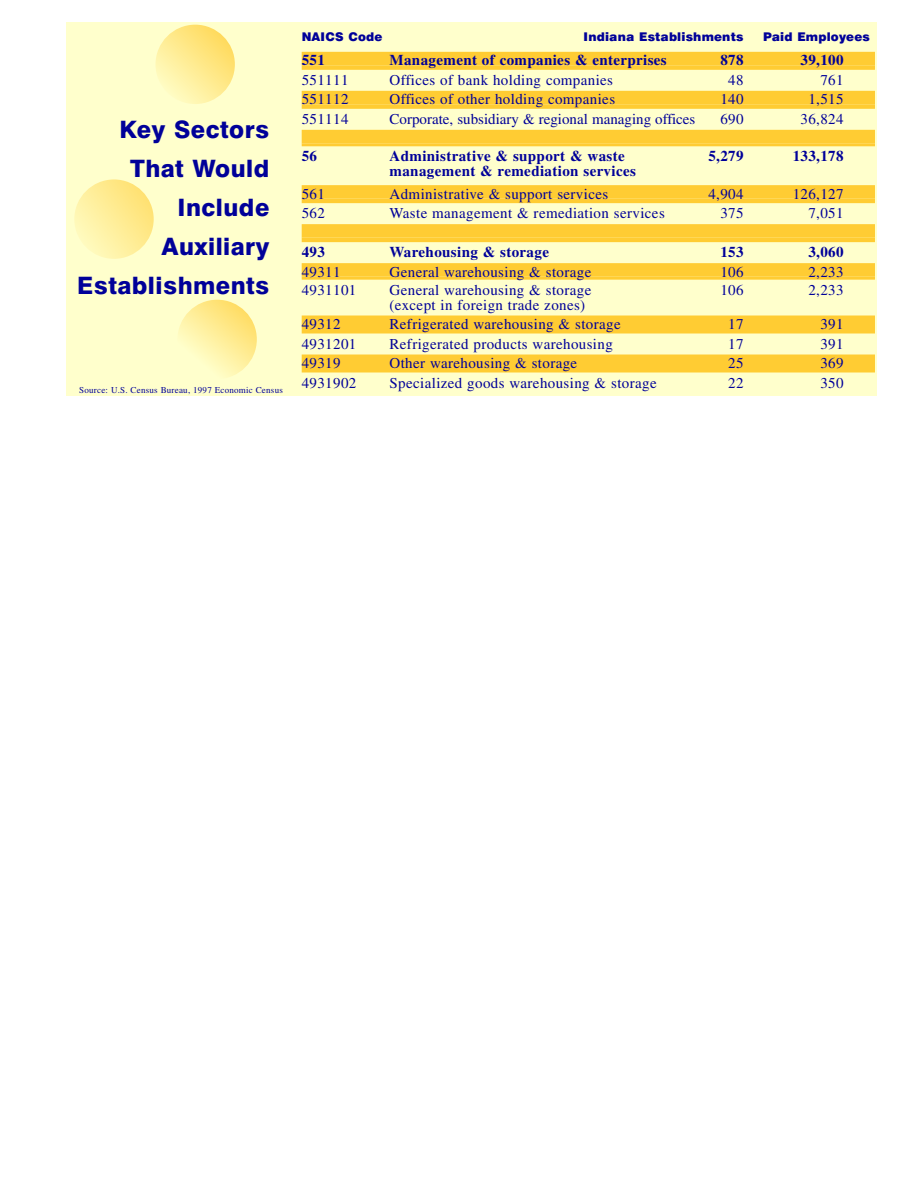
<style>
.page{position:relative;width:918px;height:1188px;background:#fff}
.page>*{position:absolute;margin:0;border:0;box-sizing:border-box;transform-origin:0 0}
.t1{font:800 24px/39px "Swiss 721 BT";letter-spacing:.02em;color:#009;text-align:right}
.t2{font:15px "Times";letter-spacing:.025em;color:#009}
.t3{font:700 15px "Times";letter-spacing:.025em;color:#009}
.t4{font:15px "Times";color:#009}
.t5{font:900 12px "Swiss 721 BT";letter-spacing:.015em;color:#009}
.t6{font:9px "Times";letter-spacing:.025em;color:#009}
</style>
<div class="page">
<div style="left:67px;top:22px;width:810px;height:374px;background:#ffc"></div>
<div style="left:302px;top:52px;width:573px;height:13px;background:#fc3"></div>
<div style="left:302px;top:65px;width:573px;height:5px;background:#fc3"></div>
<div style="left:302px;top:91px;width:573px;height:13px;background:#fc3"></div>
<div style="left:302px;top:104px;width:573px;height:5px;background:#fc3"></div>
<div style="left:302px;top:130px;width:573px;height:13px;background:#fc3"></div>
<hr style="left:302px;top:143px;width:573px;height:3px;background:#fc3">
<div style="left:302px;top:185px;width:573px;height:14px;background:#fc3"></div>
<hr style="left:302px;top:199px;width:573px;height:4px;background:#fc3">
<div style="left:302px;top:224px;width:573px;height:14px;background:#fc3"></div>
<hr style="left:302px;top:238px;width:573px;height:4px;background:#fc3">
<div style="left:302px;top:263px;width:573px;height:14px;background:#fc3"></div>
<hr style="left:302px;top:277px;width:573px;height:3px;background:#fc3">
<div style="left:302px;top:316px;width:573px;height:13px;background:#fc3"></div>
<div style="left:302px;top:329px;width:573px;height:5px;background:#fc3"></div>
<div style="left:302px;top:355px;width:573px;height:13px;background:#fc3"></div>
<div style="left:302px;top:368px;width:573px;height:5px;background:#fc3"></div>
<svg style="left:156px;top:25px;width:79px;height:79px;background:#ffeb90"></svg>
<svg style="left:74px;top:179px;width:80px;height:80px;background:#ffed99"></svg>
<svg style="left:177px;top:300px;width:80px;height:79px"></svg>
<h1 class="t1" style="left:77px;top:110px;width:194px">Key Sectors<br>That Would<br>Include<br>Auxiliary<br>Establishments</h1>
<p class="t6" style="left:79px;top:384px;width:205px">Source: U.S. Census Bureau, 1997 Economic Census</p>
<p class="t5" style="left:302px;top:30px;width:82px">NAICS Code</p>
<p class="t5" style="left:584px;top:30px;width:161px">Indiana Establishments</p>
<p class="t5" style="left:763px;top:30px;width:108px">Paid Employees</p>
<p class="t3" style="left:302px;top:51px;width:25px">551</p>
<p class="t3" style="left:390px;top:51px;width:279px">Management of companies &amp; enterprises</p>
<p class="t3" style="left:720px;top:51px;width:25px">878</p>
<p class="t3" style="left:801px;top:51px;width:45px">39,100</p>
<p class="t2" style="left:302px;top:71px;width:48px">551111</p>
<p class="t2" style="left:390px;top:71px;width:225px">Offices of bank holding companies</p>
<p class="t2" style="left:728px;top:71px;width:17px">48</p>
<p class="t2" style="left:820px;top:71px;width:25px">761</p>
<p class="t2" style="left:302px;top:91px;width:48px">551112</p>
<p class="t2" style="left:390px;top:91px;width:227px">Offices of other holding companies</p>
<p class="t2" style="left:720px;top:91px;width:25px">140</p>
<p class="t2" style="left:808px;top:91px;width:37px">1,515</p>
<p class="t2" style="left:302px;top:110px;width:48px">551114</p>
<p class="t4" style="left:390px;top:110px;width:307px">Corporate, subsidiary &amp; regional managing offices</p>
<p class="t2" style="left:720px;top:110px;width:25px">690</p>
<p class="t2" style="left:801px;top:110px;width:45px">36,824</p>
<p class="t3" style="left:302px;top:147px;width:17px">56</p>
<p class="t3" style="left:390px;top:147px;width:237px">Administrative &amp; support &amp; waste</p>
<p class="t3" style="left:708px;top:147px;width:37px">5,279</p>
<p class="t3" style="left:793px;top:147px;width:52px">133,178</p>
<p class="t3" style="left:390px;top:162px;width:248px">management &amp; remediation services</p>
<p class="t2" style="left:302px;top:185px;width:25px">561</p>
<p class="t2" style="left:390px;top:185px;width:220px">Administrative &amp; support services</p>
<p class="t2" style="left:708px;top:185px;width:37px">4,904</p>
<p class="t2" style="left:793px;top:185px;width:52px">126,127</p>
<p class="t2" style="left:302px;top:205px;width:25px">562</p>
<p class="t2" style="left:390px;top:205px;width:277px">Waste management &amp; remediation services</p>
<p class="t2" style="left:720px;top:205px;width:25px">375</p>
<p class="t2" style="left:808px;top:205px;width:37px">7,051</p>
<p class="t3" style="left:302px;top:243px;width:25px">493</p>
<p class="t3" style="left:390px;top:243px;width:161px">Warehousing &amp; storage</p>
<p class="t3" style="left:720px;top:243px;width:25px">153</p>
<p class="t3" style="left:808px;top:243px;width:37px">3,060</p>
<p class="t2" style="left:302px;top:263px;width:40px">49311</p>
<p class="t2" style="left:390px;top:263px;width:203px">General warehousing &amp; storage</p>
<p class="t2" style="left:720px;top:263px;width:25px">106</p>
<p class="t2" style="left:808px;top:263px;width:37px">2,233</p>
<p class="t2" style="left:302px;top:281px;width:56px">4931101</p>
<p class="t2" style="left:390px;top:281px;width:203px">General warehousing &amp; storage</p>
<p class="t2" style="left:720px;top:281px;width:25px">106</p>
<p class="t2" style="left:808px;top:281px;width:37px">2,233</p>
<p class="t2" style="left:390px;top:296px;width:197px">(except in foreign trade zones)</p>
<p class="t2" style="left:302px;top:316px;width:40px">49312</p>
<p class="t2" style="left:390px;top:316px;width:233px">Refrigerated warehousing &amp; storage</p>
<p class="t2" style="left:728px;top:316px;width:17px">17</p>
<p class="t2" style="left:820px;top:316px;width:25px">391</p>
<p class="t2" style="left:302px;top:335px;width:56px">4931201</p>
<p class="t2" style="left:390px;top:335px;width:225px">Refrigerated products warehousing</p>
<p class="t2" style="left:728px;top:335px;width:17px">17</p>
<p class="t2" style="left:820px;top:335px;width:25px">391</p>
<p class="t2" style="left:302px;top:355px;width:40px">49319</p>
<p class="t2" style="left:390px;top:355px;width:189px">Other warehousing &amp; storage</p>
<p class="t2" style="left:728px;top:355px;width:17px">25</p>
<p class="t2" style="left:820px;top:355px;width:25px">369</p>
<p class="t2" style="left:302px;top:374px;width:56px">4931902</p>
<p class="t2" style="left:390px;top:374px;width:269px">Specialized goods warehousing &amp; storage</p>
<p class="t2" style="left:728px;top:374px;width:17px">22</p>
<p class="t2" style="left:820px;top:374px;width:25px">350</p>
</div>
